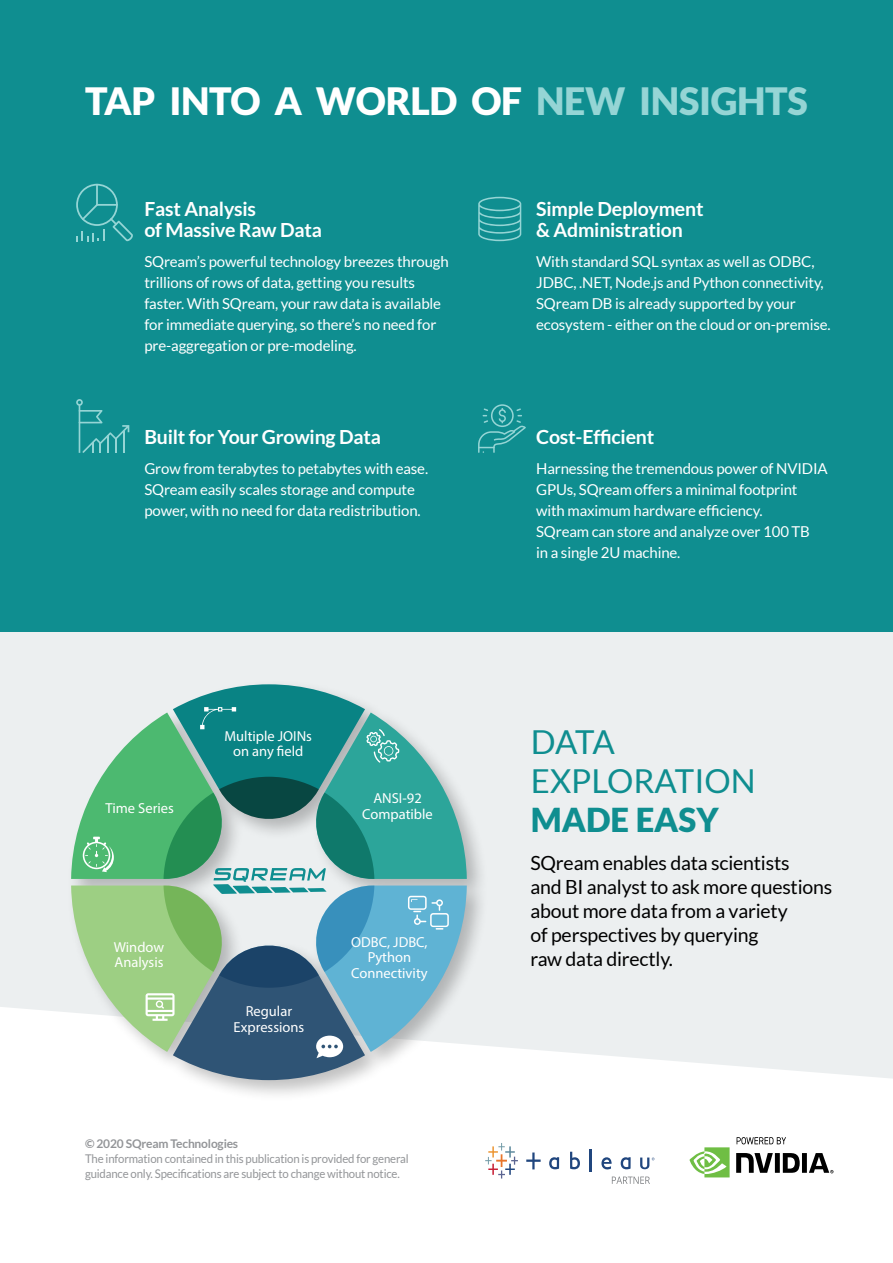
<style>
.page{position:relative;width:893px;height:1263px;background:#fff}
.page>*{position:absolute;margin:0;border:0;box-sizing:border-box;transform-origin:0 0}
.t1{font:900 37.65px "Lato";letter-spacing:-.01em;color:#fff}
.t2{font:33px/39px "Lato";color:#0f8e90}
.t3{font:900 33px "Lato";color:#0f8e90}
.t4{font:19.5px/24px "Lato";letter-spacing:-.01em;color:#000}
.t5{font:700 19.5px/21px "Lato";letter-spacing:-.01em;color:#fff}
.t6{font:15px/21px "Lato";letter-spacing:-.01em;color:#fff}
.t7{font:14.55px/15.1px "Calibri";color:#fff;text-align:center}
.t8{font:12px/15px "Lato";letter-spacing:-.015em;color:#939598;scale:.95 1}
.t9{font:700 12px "Lato";letter-spacing:-.015em;color:#939598}
.s1{color:#95d5d5}
</style>
<div class="page">
<div style="left:0;top:631px;width:893px;height:447px;background:#eceff0"></div>
<div style="left:0;top:0;width:893px;height:631px;background:#0f8e90"></div>
<svg style="left:737px;top:1137px;width:49px;height:7px"></svg>
<svg style="left:736px;top:1153px;width:97px;height:20px"></svg>
<svg style="left:689px;top:1147px;width:41px;height:30px"></svg>
<svg style="left:612px;top:1176px;width:38px;height:8px"></svg>
<svg style="left:485px;top:1143px;width:33px;height:35px"></svg>
<svg style="left:570px;top:1152px;width:10px;height:17px"></svg>
<hr style="left:589px;top:1149px;width:3px;height:22px;background:#20467e">
<svg style="left:601px;top:1157px;width:11px;height:12px"></svg>
<svg style="left:549px;top:1157px;width:10px;height:12px"></svg>
<svg style="left:621px;top:1157px;width:10px;height:12px"></svg>
<svg style="left:526px;top:1152px;width:15px;height:17px"></svg>
<svg style="left:640px;top:1157px;width:14px;height:12px"></svg>
<svg style="left:76px;top:399px;width:53px;height:54px"></svg>
<svg style="left:478px;top:404px;width:48px;height:49px"></svg>
<svg style="left:76px;top:184px;width:57px;height:57px"></svg>
<svg style="left:478px;top:197px;width:43px;height:44px"></svg>
<div style="left:66px;top:679px;width:423px;height:424px;background:#000;opacity:.25"></div>
<svg style="left:71px;top:684px;width:396px;height:396px;background:#7bb4aa"></svg>
<h1 class="t1" style="left:85px;top:80px;width:724px">TAP INTO A WORLD OF <span class="s1">NEW INSIGHTS</span></h1>
<h3 class="t5" style="left:144px;top:198px;width:179px">Fast Analysis<br>of Massive Raw Data</h3>
<p class="t6" style="left:144px;top:251px;width:306px">SQream s’ powerful technology breezes through trillions of rows of data, getting you results faster. With SQream, your raw data is available for immediate querying, so there s’ no need for pre-aggregation or pre-modeling.</p>
<h3 class="t5" style="left:144px;top:426px;width:238px">Built for Your Growing Data</h3>
<p class="t6" style="left:144px;top:458px;width:285px">Grow from terabytes to petabytes with ease.<br>SQream easily scales storage and compute power, with no need for data redistribution.</p>
<p class="t7" style="left:105px;top:800px;width:70px">Time Series</p>
<p class="t7" style="left:114px;top:939px;width:52px;text-align:left">Window<br>Analysis</p>
<p class="t7" style="left:285px;top:728px;width:29px;text-align:left;text-indent:-60px">Multiple JOINs eld</p>
<p class="t7" style="left:233px;top:743px;width:42px">on any</p>
<p class="t7" style="left:362px;top:791px;width:72px">ANSI-92<br>Compatible</p>
<p class="t7" style="left:234px;top:1004px;width:72px">Regular<br>Expressions</p>
<p class="t7" style="left:351px;top:934px;width:78px">ODBC, JDBC,<br>Python<br>Connectivity</p>
<p class="t9" style="left:85px;top:1137px;width:155px">© 2020 SQream Technologies</p>
<p class="t8" style="left:85px;top:1151px;width:342px">The information contained in this publication is provided for general guidance only. Specifications are subject to change without notice.</p>
<h3 class="t5" style="left:536px;top:198px;width:169px">Simple Deployment &amp; Administration</h3>
<p class="t6" style="left:536px;top:251px;width:296px">With standard SQL syntax as well as ODBC, JDBC ., NET, Node j s. and Python connectivity, SQream DB is already supported by your ecosystem - either on the cloud or on-premise.</p>
<h3 class="t5" style="left:536px;top:426px;width:120px">Cost-Efficient</h3>
<p class="t6" style="left:536px;top:458px;width:293px">Harnessing the tremendous power of NVIDIA GPUs, SQream offers a minimal footprint with maximum hardware efficiency.<br>SQream can store and analyze over 100 TB<br>in a single U2 machine.</p>
<h2 class="t2" style="left:531px;top:722px;width:226px">DATA<br>EXPLORATION</h2>
<h2 class="t3" style="left:531px;top:800px;width:190px">MADE EASY</h2>
<h3 class="t4" style="left:530px;top:850px;width:303px">SQream enables data scientists<br>and BI analyst to ask more questions about more data from a variety<br>of perspectives by querying<br>raw data directly.</h3>
</div>
